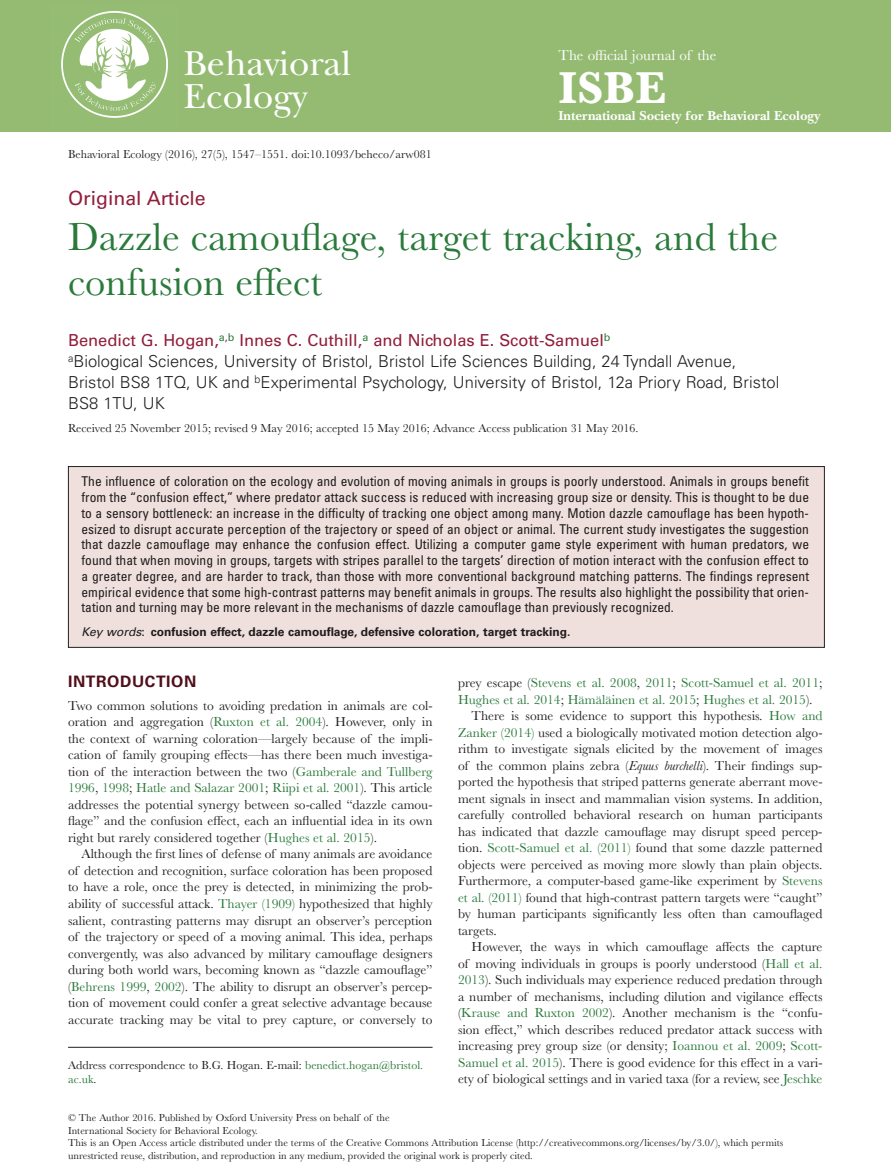
<style>
.page{position:relative;width:891px;height:1175px;background:#fff}
.page>*{position:absolute;margin:0;border:0;box-sizing:border-box;transform-origin:0 0}
.t1{font:700 46.35px "Baskerville MT Std";color:#fff}
.t2{font:40.5px/45px "Baskerville MT Std";color:#2a7a3b}
.t3{font:36.15px/33px "New Baskerville Std";color:#fff}
.t4{font:19.5px "Univers LT Std";color:#921d3a}
.t5{font:300 16.5px/21px "Univers LT Std";color:#231f20}
.t6{font:700 15.75px "Univers LT Std";letter-spacing:.04em;color:#510f1b}
.t7{font:15px "Baskerville MT Std";color:#fff}
.t8{font:13.5px/16.5px "Baskerville MT Std";color:#231f20;text-align:justify}
.t9{font:condensed 13.5px/15.8px "Univers LT Std";color:#231f20;text-align:justify}
.t10{font:13.5px "Baskerville MT Std";color:#2a7a3b}
.t11{font:700 13.5px "New Baskerville Std";color:#fff}
.t12{font:12px/13.5px "Baskerville MT Std";color:#231f20}
.t13{font:700 12px "Univers LT Std";color:#231f20}
.t14{font:10.5px/13.5px "Baskerville MT Std";color:#231f20}
.s1{font-weight:400;color:#921d3a}
.s2{font-weight:400;font-style:italic}
.s3{font-weight:400}
.s4{color:#2a7a3b}
.s5{color:#231f20}
.s6{font-style:italic}
</style>
<div class="page">
<div style="left:0;top:0;width:891px;height:131px;background:#95bb73"></div>
<img style="left:61px;top:11px;width:107px;height:107px">
<div style="left:68px;top:466px;width:756px;height:181px;background:#efe0de"></div>
<div style="left:68px;top:466px;width:757px;height:181px;border:1px solid #231f20"></div>
<hr style="left:68px;top:1046px;width:365px;height:1px;background:#231f20">
<h3 class="t3" style="left:184px;top:47px;width:169px">Behavioral<br>Ecology</h3>
<p class="t12" style="left:68px;top:148px;width:365px">Behavioral Ecology (2016), 27(5), 1547–1551. doi:10.1093/beheco/arw081</p>
<p class="t7" style="left:558px;top:46px;width:160px">The official journal of the</p>
<h1 class="t1" style="left:558px;top:61px;width:109px">ISBE</h1>
<p class="t11" style="left:558px;top:108px;width:263px">International Society for Behavioral Ecology</p>
<h3 class="t4" style="left:68px;top:187px;width:139px">Original Article</h3>
<h2 class="t2" style="left:68px;top:215px;width:712px">Dazzle camouflage, target tracking, and the confusion effect</h2>
<p class="t5" style="left:68px;top:330px;width:713px"><span class="s1">Benedict G. Hogan,</span><sup>a</sup><sup>,</sup><sup>b</sup> <span class="s1">Innes C. Cuthill,</span><sup>a</sup> <span class="s1">and Nicholas E. Scott-Samuel</span><sup>b<br></sup><sup>a</sup>Biological Sciences, University of Bristol, Bristol Life Sciences Building, 24 Tyndall Avenue, Bristol BS8 1TQ, UK and <sup>b</sup>Experimental Psychology, University of Bristol, 12a Priory Road, Bristol BS8 1TU, UK</p>
<p class="t12" style="left:68px;top:422px;width:572px">Received 25 November 2015; revised 9 May 2016; accepted 15 May 2016; Advance Access publication 31 May 2016.</p>
<p class="t9" style="left:82px;top:473px;width:729px">The influence of coloration on the ecology and evolution of moving animals in groups is poorly understood. Animals in groups benefit from the “confusion effect,” where predator attack success is reduced with increasing group size or density. This is thought to be due to a sensory bottleneck: an increase in the difficulty of tracking one object among many. Motion dazzle camouflage has been hypoth&shy;esized to disrupt accurate perception of the trajectory or speed of an object or animal. The current study investigates the suggestion that dazzle camouflage may enhance the confusion effect. Utilizing a computer game style experiment with human predators, we found that when moving in groups, targets with stripes parallel to the targets’ direction of motion interact with the confusion effect to a greater degree, and are harder to track, than those with more conventional background matching patterns. The findings represent empirical evidence that some high-contrast patterns may benefit animals in groups. The results also highlight the possibility that orien&shy;tation and turning may be more relevant in the mechanisms of dazzle camouflage than previously recognized.</p>
<p class="t13" style="left:82px;top:625px;width:490px"><span class="s2">Key words</span><span class="s3">:</span> confusion effect, dazzle camouflage, defensive coloration, target tracking.</p>
<p class="t6" style="left:68px;top:672px;width:130px">INTRODUCTION</p>
<p class="t8" style="left:68px;top:697px;width:366px">Two common solutions to avoiding predation in animals are col&shy;oration and aggregation (<span class="s4">Ruxton et al. 2004</span>). However, only in the context of warning coloration—largely because of the impli&shy;cation of family grouping effects—has there been much investiga&shy;tion of the interaction between the two (<span class="s4">Gamberale and Tullberg 1996</span>, <span class="s4">1998</span>; <span class="s4">Hatle and Salazar 2001</span>; <span class="s4">Riipi et al. 2001</span>). This article addresses the potential synergy between so-called “dazzle camou&shy;flage” and the confusion effect, each an influential idea in its own right but rarely considered together (<span class="s4">Hughes et al. 2015</span>).</p>
<p class="t8" style="left:68px;top:846px;width:366px;text-indent:14px">Although the first lines of defense of many animals are avoidance of detection and recognition, surface coloration has been proposed to have a role, once the prey is detected, in minimizing the prob&shy;ability of successful attack. <span class="s4">Thayer (1909)</span> hypothesized that highly salient, contrasting patterns may disrupt an observer’s perception of the trajectory or speed of a moving animal. This idea, perhaps convergently, was also advanced by military camouflage designers during both world wars, becoming known as “dazzle camouflage” (<span class="s4">Behrens 1999</span>, <span class="s4">2002</span>). The ability to disrupt an observer’s percep&shy;tion of movement could confer a great selective advantage because accurate tracking may be vital to prey capture, or conversely to</p>
<p class="t10" style="left:458px;top:675px;width:366px"><span class="s5">prey escape (</span>Stevens et al. 2008<span class="s5">,</span> 2011<span class="s5">;</span> Scott-Samuel et al. 2011<span class="s5">;</span></p>
<p class="t10" style="left:458px;top:691px;width:356px">Hughes et al. 2014<span class="s5">;</span> Hämäläinen et al. 2015<span class="s5">;</span> Hughes et al. 2015<span class="s5">).</span></p>
<p class="t8" style="left:472px;top:707px;width:353px">There is some evidence to support this hypothesis. <span class="s4">How and</span></p>
<p class="t8" style="left:458px;top:724px;width:366px"><span class="s4">Zanker (2014)</span> used a biologically motivated motion detection algo-</p>
<p class="t8" style="left:458px;top:740px;width:366px">rithm to investigate signals elicited by the movement of images</p>
<p class="t8" style="left:458px;top:757px;width:366px">of the common plains zebra (<span class="s6">Equus burchelli</span>). Their findings sup-</p>
<p class="t8" style="left:458px;top:773px;width:366px">ported the hypothesis that striped patterns generate aberrant move-</p>
<p class="t8" style="left:458px;top:790px;width:366px">ment signals in insect and mammalian vision systems. In addition,</p>
<p class="t8" style="left:458px;top:806px;width:366px">carefully controlled behavioral research on human participants</p>
<p class="t8" style="left:458px;top:823px;width:366px">has indicated that dazzle camouflage may disrupt speed percep-</p>
<p class="t8" style="left:458px;top:839px;width:366px">tion. <span class="s4">Scott-Samuel et al. (2011)</span> found that some dazzle patterned</p>
<p class="t8" style="left:458px;top:856px;width:366px">objects were perceived as moving more slowly than plain objects.</p>
<p class="t8" style="left:458px;top:872px;width:366px">Furthermore, a computer-based game-like experiment by <span class="s4">Stevens</span></p>
<p class="t8" style="left:458px;top:889px;width:366px"><span class="s4">et al. (2011)</span> found that high-contrast pattern targets were “caught”</p>
<p class="t8" style="left:458px;top:905px;width:366px">by human participants significantly less often than camouflaged</p>
<p class="t8" style="left:458px;top:922px;width:40px">targets.</p>
<p class="t8" style="left:472px;top:938px;width:353px">However, the ways in which camouflage affects the capture</p>
<p class="t8" style="left:458px;top:955px;width:366px">of moving individuals in groups is poorly understood (<span class="s4">Hall et al.</span></p>
<p class="t8" style="left:458px;top:971px;width:366px"><span class="s4">2013</span>). Such individuals may experience reduced predation through</p>
<p class="t8" style="left:458px;top:988px;width:366px">a number of mechanisms, including dilution and vigilance effects</p>
<p class="t8" style="left:458px;top:1004px;width:366px">(<span class="s4">Krause and Ruxton 2002</span>). Another mechanism is the “confu-</p>
<p class="t8" style="left:458px;top:1021px;width:366px">sion effect,” which describes reduced predator attack success with</p>
<p class="t8" style="left:458px;top:1037px;width:366px">increasing prey group size (or density; <span class="s4">Ioannou et al. 2009</span>; <span class="s4">Scott-</span></p>
<p class="t8" style="left:458px;top:1054px;width:366px"><span class="s4">Samuel et al. 2015</span>). There is good evidence for this effect in a vari-</p>
<p class="t8" style="left:458px;top:1070px;width:366px">ety of biological settings and in varied taxa (for a review, see <span class="s4">Jeschke</span></p>
<p class="t12" style="left:68px;top:1058px;width:357px">Address correspondence to B.G. Hogan. E-mail: <span class="s4">benedict.hogan@bristol. ac.uk</span>.</p>
<p class="t14" style="left:68px;top:1110px;width:323px">© The Author 2016. Published by Oxford University Press on behalf of the<br>International Society for Behavioral Ecology.</p>
<p class="t14" style="left:68px;top:1135px;width:717px">This is an Open Access article distributed under the terms of the Creative Commons Attribution License (http://creativecommons.org/licenses/by/3.0/), which permits unrestricted reuse, distribution, and reproduction in any medium, provided the original work is properly cited.</p>
</div>
